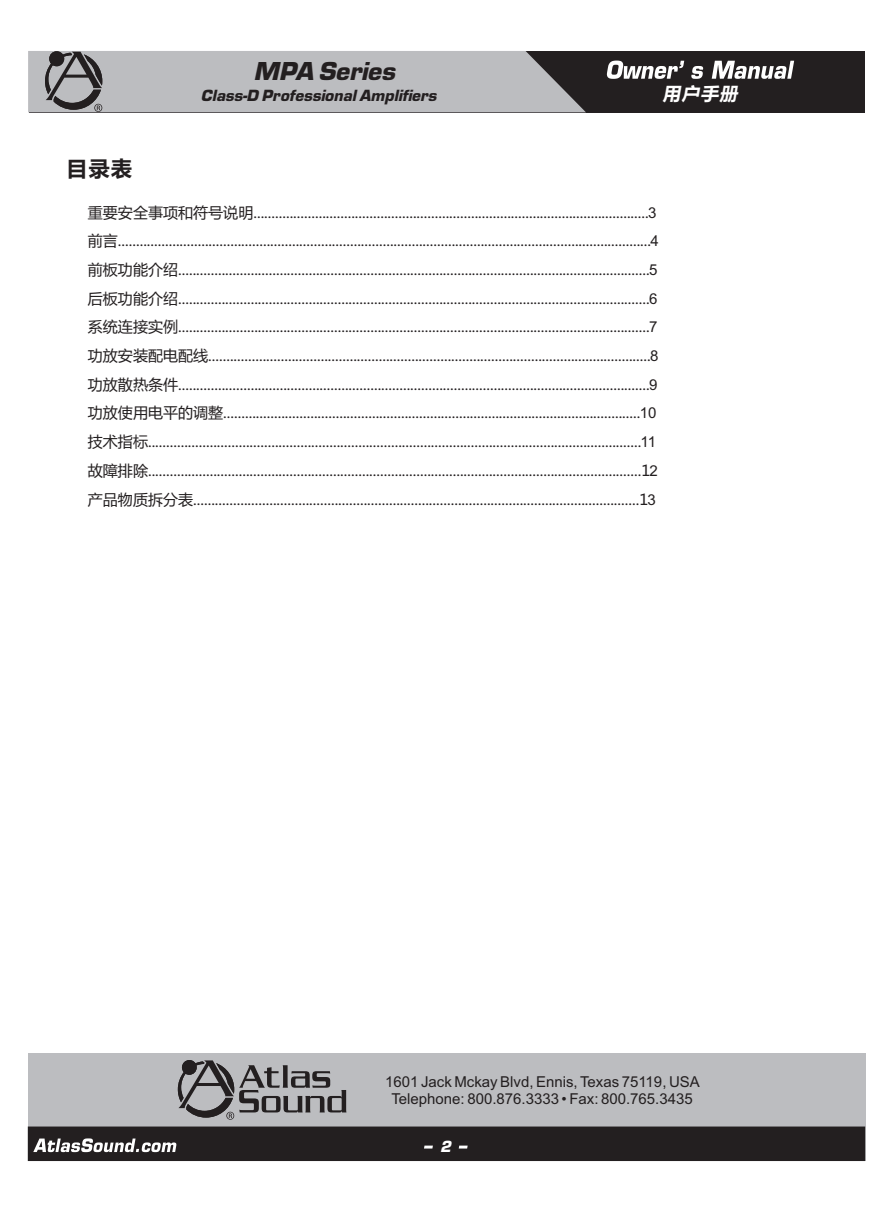
<style>
.page{position:relative;width:893px;height:1212px;background:#fff}
.page>*{position:absolute;margin:0;border:0;box-sizing:border-box;transform-origin:0 0}
.t1{font:italic 700 24px "Eurostile LT";color:#231f20}
.t2{font:700 21px "Microsoft Ya Hei";color:#231f20}
.t3{font:italic 700 18px "Microsoft Ya Hei";color:#fff}
.t4{font:15px/28.7px "Microsoft Ya Hei";color:#231f20}
.t5{font:15px/16.8px "Arial";color:#231f20;text-align:center}
.t6{font:italic 700 15px "Eurostile LT";color:#231f20}
.t7{font:italic 700 15px "Eurostile LT";color:#fff}
.s1{font-family:"Arial"}
</style>
<div class="page">
<div style="left:28px;top:1053px;width:837px;height:108px;background:#bcbdc0"></div>
<div style="left:30px;top:51px;width:835px;height:61px;background:#231f20"></div>
<svg style="left:178px;top:1060px;width:168px;height:60px"></svg>
<svg style="left:28px;top:51px;width:558px;height:61px;background:#adaeb0"></svg>
<div style="left:28px;top:1126px;width:837px;height:35px;background:#231f20"></div>
<svg style="left:33px;top:1138px;width:143px;height:14px"></svg>
<svg style="left:459px;top:1145px;width:9px;height:3px"></svg>
<svg style="left:424px;top:1145px;width:9px;height:3px"></svg>
<svg style="left:607px;top:61px;width:187px;height:18px"></svg>
<h1 class="t1" style="left:254px;top:62px;width:143px">MPA Series</h1>
<p class="t6" style="left:201px;top:90px;width:237px">Class-D Professional Amplifiers</p>
<p class="t3" style="left:662px;top:86px;width:80px">用户手册</p>
<h2 class="t2" style="left:67px;top:159px;width:67px">目录表</h2>
<p class="t4" style="left:88px;top:199px;width:572px">重要安全事项和符号说明.............................................................................................................<span class="s1">3</span>前言...................................................................................................................................................<span class="s1">4</span>前板功能介绍..................................................................................................................................<span class="s1">5</span>后板功能介绍..................................................................................................................................<span class="s1">6</span>系统连接实例..................................................................................................................................<span class="s1">7</span>功放安装配电配线..........................................................................................................................<span class="s1">8</span>功放散热条件..................................................................................................................................<span class="s1">9</span>功放使用电平的调整...................................................................................................................<span class="s1">10</span>技术指标........................................................................................................................................<span class="s1">11</span>故障排除........................................................................................................................................1<span class="s1">2</span>产品物质拆分表...........................................................................................................................1<span class="s1">3</span></p>
<p class="t5" style="left:385px;top:1075px;width:316px">1601 Jack Mckay Blvd, Ennis,Texas 75119, USA<br>Telephone: 800.876.3333 • Fax: 800.765.3435</p>
<p class="t7" style="left:440px;top:1141px;width:12px">2</p>
</div>
